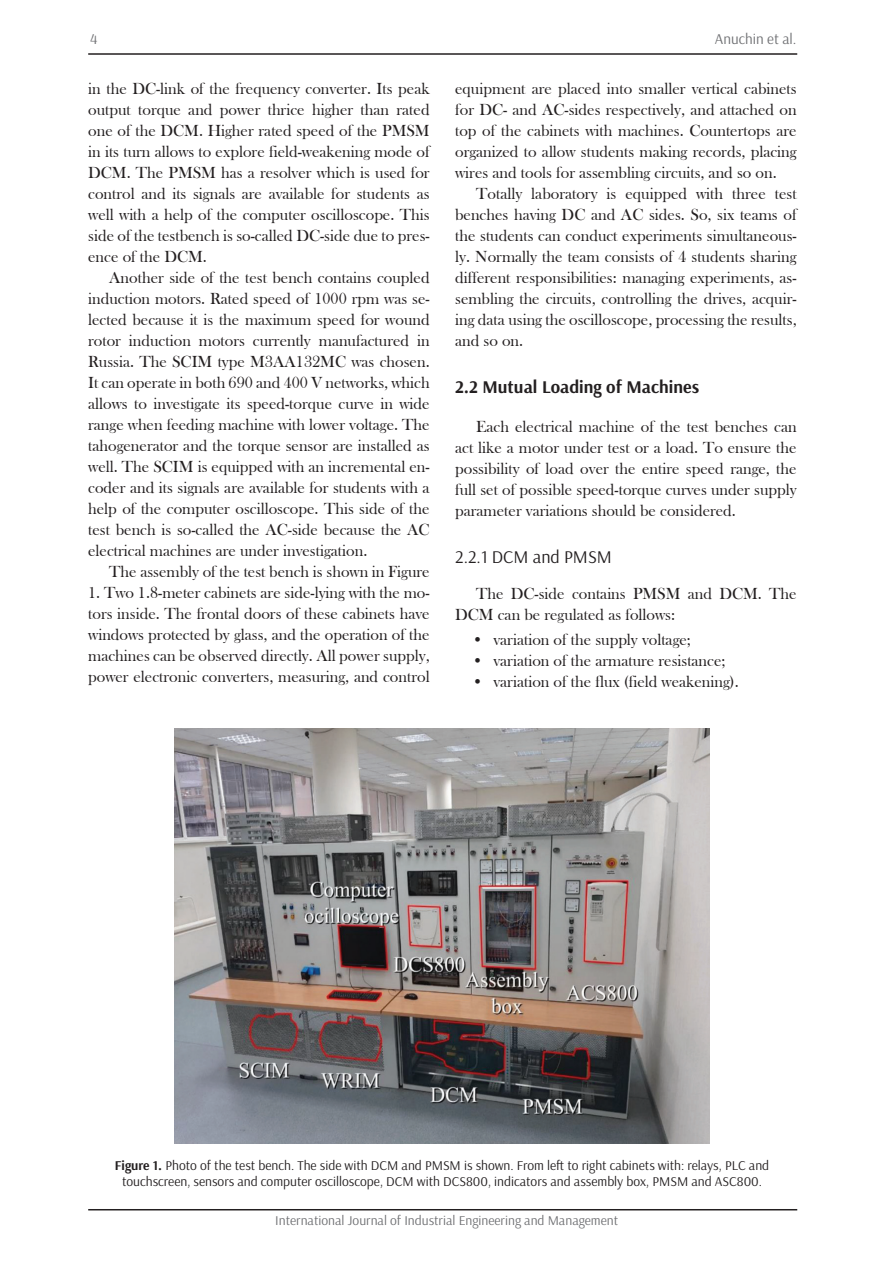
<style>
.page{position:relative;width:893px;height:1263px;background:#fff}
.page>*{position:absolute;margin:0;border:0;box-sizing:border-box;transform-origin:0 0}
.t1{font:700 18px "Arsenal";color:#231f20}
.t2{font:18px "Arsenal";color:#231f20}
.t3{font:16.5px/21px "Bask Old Face";color:#231f20;text-align:justify}
.t4{font:15px "Arsenal";color:#6f7073}
.t5{font:13.5px/16.2px "Arsenal";color:#231f20;text-align:center}
.t6{font:13.5px "Arsenal";color:#6f7073}
.s1{font-weight:700}
</style>
<div class="page">
<hr style="left:88px;top:53px;width:709px;height:2px;background:#231f20">
<hr style="left:88px;top:1209px;width:709px;height:1px;background:#231f20">
<img style="left:174px;top:728px;width:536px;height:415px">
<p class="t4" style="left:90px;top:30px;width:9px">4</p>
<p class="t4" style="left:715px;top:30px;width:83px">Anuchin et al.</p>
<p class="t3" style="left:88px;top:78px;width:343px">in the DC-link of the frequency converter. Its peak output torque and power thrice higher than rated one of the DCM. Higher rated speed of the PMSM in its turn allows to explore field-weakening mode of DCM. The PMSM has a resolver which is used for control and its signals are available for students as well with a help of the computer oscilloscope. This side of the testbench is so-called DC-side due to pres&shy;ence of the DCM.</p>
<p class="t3" style="left:88px;top:267px;width:343px;text-indent:21px">Another side of the test bench contains coupled induction motors. Rated speed of 1000 rpm was se&shy;lected because it is the maximum speed for wound rotor induction motors currently manufactured in Russia. The SCIM type M3AA132MC was chosen.<br>It can operate in both 690 and 400 V networks, which allows to investigate its speed-torque curve in wide range when feeding machine with lower voltage. The tahogenerator and the torque sensor are installed as well. The SCIM is equipped with an incremental en&shy;coder and its signals are available for students with a help of the computer oscilloscope. This side of the test bench is so-called the AC-side because the AC electrical machines are under investigation.</p>
<p class="t3" style="left:109px;top:561px;width:322px">The assembly of the test bench is shown in Figure</p>
<p class="t3" style="left:88px;top:582px;width:343px">1. Two 1.8-meter cabinets are side-lying with the mo&shy;tors inside. The frontal doors of these cabinets have windows protected by glass, and the operation of the machines can be observed directly. All power supply, power electronic converters, measuring, and control</p>
<p class="t3" style="left:455px;top:78px;width:343px">equipment are placed into smaller vertical cabinets for DC- and AC-sides respectively, and attached on top of the cabinets with machines. Countertops are organized to allow students making records, placing wires and tools for assembling circuits, and so on.</p>
<p class="t3" style="left:455px;top:183px;width:343px;text-indent:21px">Totally laboratory is equipped with three test benches having DC and AC sides. So, six teams of the students can conduct experiments simultaneous&shy;ly. Normally the team consists of 4 students sharing different responsibilities: managing experiments, as&shy;sembling the circuits, controlling the drives, acquir&shy;ing data using the oscilloscope, processing the results, and so on.</p>
<p class="t1" style="left:455px;top:376px;width:246px">2.2 Mutual Loading of Machines</p>
<p class="t3" style="left:455px;top:416px;width:343px;text-indent:21px">Each electrical machine of the test benches can act like a motor under test or a load. To ensure the possibility of load over the entire speed range, the full set of possible speed-torque curves under supply parameter variations should be considered.</p>
<p class="t2" style="left:455px;top:546px;width:158px">2.2.1 DCM and PMSM</p>
<p class="t3" style="left:455px;top:583px;width:343px;text-indent:21px">The DC-side contains PMSM and DCM. The<br>DCM can be regulated as follows:</p>
<p class="t3" style="left:472px;top:630px;width:220px">• variation of the supply voltage;</p>
<p class="t3" style="left:472px;top:651px;width:255px">• variation of the armature resistance;</p>
<p class="t3" style="left:472px;top:672px;width:268px">• variation of the flux (field weakening).</p>
<p class="t5" style="left:115px;top:1157px;width:656px"><span class="s1">Figure 1.</span> Photo of the test bench. The side with DCM and PMSM is shown. From left to right cabinets with: relays, PLC and touchscreen, sensors and computer oscilloscope, DCM with DCS800, indicators and assembly box, PMSM and ASC800.</p>
<p class="t6" style="left:275px;top:1212px;width:344px">International Journal of Industrial Engineering and Management</p>
</div>
